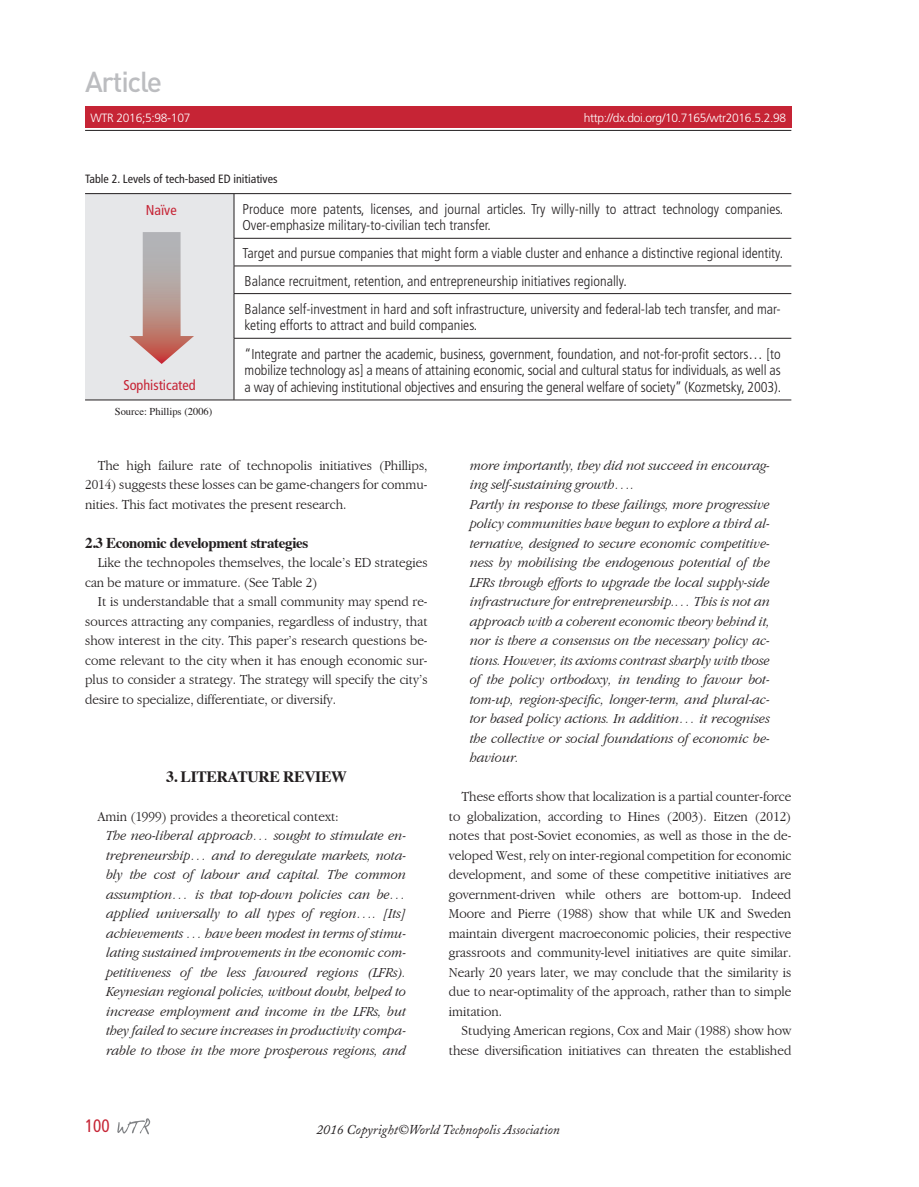
<style>
.page{position:relative;width:919px;height:1187px;background:#fff}
.page>*{position:absolute;margin:0;border:0;box-sizing:border-box;transform-origin:0 0}
.t1{font:500 28.5px "DIN";letter-spacing:-.045em;color:#bcbdc0}
.t2{font:condensed 18px "Frutiger";color:#c62435;scale:.95 1}
.제목{font:700 15.75px "Times";letter-spacing:-.025em;color:#231f20}
.제목_1{font:700 15px "Times";letter-spacing:-.025em;color:#231f20}
.내용글{font:300 condensed 14.25px/19.5px "Garamond";color:#231f20;text-align:justify;scale:1.15 1}
.본문_인용글_이탤릭{font:italic 300 condensed 14.25px/19.5px "Garamond";color:#231f20;text-align:justify;scale:1.15 1}
.표_내용{font:300 condensed 14.25px/16.5px "Frutiger";color:#231f20}
.표상단{font:condensed 14.25px "Frutiger";color:#c62435}
.t3{font:italic 13.5px "Adobe Caslon";color:#231f20}
.t4{font:300 12px "Frutiger";letter-spacing:-.025em;color:#fff}
.Table{font:condensed 12px "Frutiger";color:#231f20}
.Source{font:10.5px "Times";color:#231f20}
</style>
<div class="page">
<div style="left:85px;top:106px;width:706px;height:22px;background:#c62435"></div>
<hr style="left:85px;top:130px;width:706px;height:1px;background:#231f20">
<svg style="left:117px;top:1118px;width:33px;height:16px"></svg>
<div style="left:85px;top:194px;width:149px;height:206px;background:#e6e7e9"></div>
<svg style="left:235px;top:194px;width:556px;height:144px"></svg>
<hr style="left:234px;top:293px;width:557px;height:1px;background:#231f20">
<hr style="left:234px;top:338px;width:557px;height:1px;background:#231f20">
<hr style="left:85px;top:399px;width:149px;height:1px;background:#231f20">
<hr style="left:234px;top:399px;width:557px;height:1px;background:#231f20">
<hr style="left:85px;top:193px;width:149px;height:1px;background:#231f20">
<hr style="left:234px;top:193px;width:557px;height:1px;background:#231f20">
<hr style="left:234px;top:194px;width:1px;height:44px;background:#231f20">
<hr style="left:234px;top:238px;width:557px;height:1px;background:#231f20">
<hr style="left:234px;top:266px;width:557px;height:1px;background:#231f20">
<svg style="left:234px;top:238px;width:1px;height:55px"></svg>
<hr style="left:234px;top:294px;width:1px;height:44px;background:#231f20">
<hr style="left:234px;top:338px;width:1px;height:62px;background:#231f20">
<svg style="left:129px;top:232px;width:65px;height:132px"></svg>
<h1 class="t1" style="left:85px;top:64px;width:79px">Article</h1>
<p class="t4" style="left:90px;top:111px;width:101px">WTR 2016;5:98-107</p>
<p class="t4" style="left:583px;top:111px;width:204px">http://dx.doi.org/10.7165/wtr2016.5.2.98</p>
<p class="Table" style="left:85px;top:171px;width:194px">Table 2. Levels of tech-based ED initiatives</p>
<p class="표상단" style="left:146px;top:202px;width:32px">Naïve</p>
<p class="표상단" style="left:123px;top:377px;width:74px">Sophisticated</p>
<p class="Source" style="left:115px;top:402px;width:99px">Source: Phillips (2006)</p>
<p class="표_내용" style="left:242px;top:201px;width:542px">Produce more patents, licenses, and journal articles. Try willy-nilly to attract technology companies.<br>Over-emphasize military-to-civilian tech transfer.</p>
<p class="표_내용" style="left:242px;top:245px;width:542px">Target and pursue companies that might form a viable cluster and enhance a distinctive regional identity.</p>
<p class="표_내용" style="left:244px;top:273px;width:384px">Balance recruitment, retention, and entrepreneurship initiatives regionally.</p>
<p class="표_내용" style="left:244px;top:301px;width:537px">Balance self-investment in hard and soft infrastructure, university and federal-lab tech transfer, and mar&shy;keting efforts to attract and build companies.</p>
<p class="표_내용" style="left:244px;top:345px;width:538px;text-align:justify">“Integrate and partner the academic, business, government, foundation, and not-for-profit sectors… [to mobilize technology as] a means of attaining economic, social and cultural status for individuals, as well as a way of achieving institutional objectives and ensuring the general welfare of society” (Kozmetsky, 2003).</p>
<p class="내용글" style="left:85px;top:455px;width:299px;text-indent:13px">The high failure rate of technopolis initiatives (Phillips, 2014) suggests these losses can be game-changers for commu&shy;nities. This fact motivates the present research.</p>
<p class="제목_1" style="left:85px;top:528px;width:225px">2.3 Economic development strategies</p>
<p class="내용글" style="left:85px;top:553px;width:299px;text-indent:13px">Like the technopoles themselves, the locale’s ED strategies can be mature or immature. (See Table 2)</p>
<p class="내용글" style="left:85px;top:592px;width:299px;text-indent:13px">It is understandable that a small community may spend re&shy;sources attracting any companies, regardless of industry, that show interest in the city. This paper’s research questions be&shy;come relevant to the city when it has enough economic sur&shy;plus to consider a strategy. The strategy will specify the city’s desire to specialize, differentiate, or diversify.</p>
<p class="제목" style="left:166px;top:761px;width:182px">3. LITERATURE REVIEW</p>
<p class="내용글" style="left:98px;top:806px;width:211px">Amin (1999) provides a theoretical context:</p>
<p class="본문_인용글_이탤릭" style="left:106px;top:826px;width:262px">The neo-liberal approach… sought to stimulate en&shy;trepreneurship… and to deregulate markets, nota&shy;bly the cost of labour and capital. The common assumption… is that top-down policies can be… applied universally to all types of region…. [Its] achievements … have been modest in terms of stimu&shy;lating sustained improvements in the economic com&shy;petitiveness of the less favoured regions (LFRs).<br>Keynesian regional policies, without doubt, helped to increase employment and income in the LFRs, but they failed to secure increases in productivity compa&shy;rable to those in the more prosperous regions, and</p>
<p class="본문_인용글_이탤릭" style="left:470px;top:455px;width:262px">more importantly, they did not succeed in encourag&shy;ing self-sustaining growth….</p>
<p class="본문_인용글_이탤릭" style="left:470px;top:494px;width:262px">Partly in response to these failings, more progressive policy communities have begun to explore a third al&shy;ternative, designed to secure economic competitive&shy;ness by mobilising the endogenous potential of the LFRs through efforts to upgrade the local supply-side infrastructure for entrepreneurship.… This is not an approach with a coherent economic theory behind it, nor is there a consensus on the necessary policy ac&shy;tions. However, its axioms contrast sharply with those of the policy orthodoxy, in tending to favour bot&shy;tom-up, region-specific, longer-term, and plural-ac&shy;tor based policy actions. In addition… it recognises the collective or social foundations of economic be&shy;haviour.</p>
<p class="내용글" style="left:449px;top:787px;width:299px;text-indent:13px">These efforts show that localization is a partial counter-force to globalization, according to Hines (2003). Eitzen (2012) notes that post-Soviet economies, as well as those in the de&shy;veloped West, rely on inter-regional competition for economic development, and some of these competitive initiatives are government-driven while others are bottom-up. Indeed Moore and Pierre (1988) show that while UK and Sweden maintain divergent macroeconomic policies, their respective grassroots and community-level initiatives are quite similar.<br>Nearly 20 years later, we may conclude that the similarity is due to near-optimality of the approach, rather than to simple imitation.</p>
<p class="내용글" style="left:449px;top:1021px;width:299px;text-align:right">Studying American regions, Cox and Mair (1988) show how these diversification initiatives can threaten the established</p>
<p class="t2" style="left:85px;top:1115px;width:27px">100</p>
<p class="t3" style="left:316px;top:1121px;width:245px">2016 Copyright©World Technopolis Association</p>
</div>
